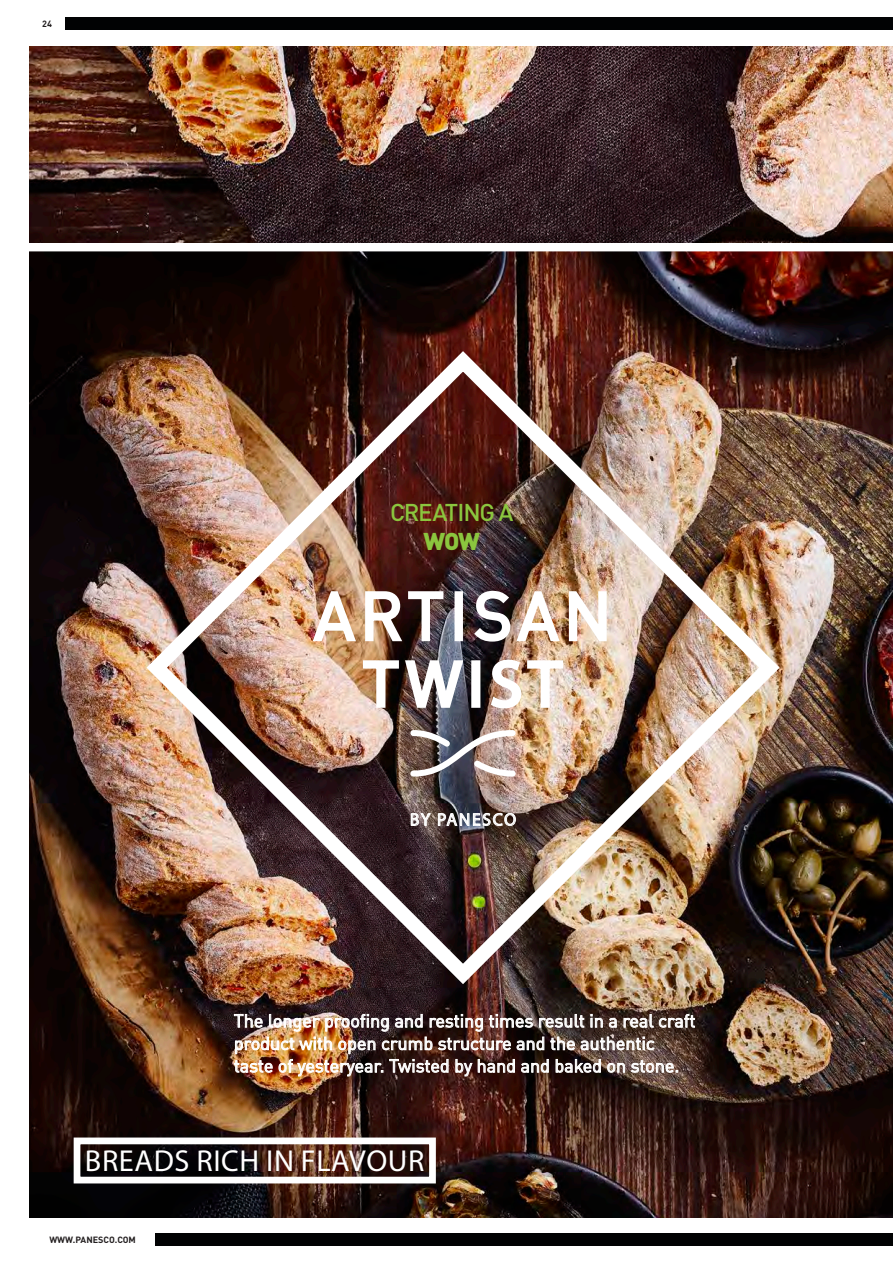
<style>
.page{position:relative;width:893px;height:1263px;background:#fff}
.page>*{position:absolute;margin:0;border:0;box-sizing:border-box;transform-origin:0 0}
.t1{font:65.25px "DINOT";letter-spacing:.09em;color:#fff}
.t2{font:65.25px "Myriad Pro";letter-spacing:.1em;color:#fff}
.SUBCATEGORY{font:30.3px "Myriad Pro";letter-spacing:.02em;color:#fff}
.t3{font:500 24px "DINOT";letter-spacing:-.05em;color:#8bc63e}
.t4{font:900 24px "DINOT";color:#8bc63e}
.ONELINER{font:18px/22.5px "DINOT";color:#fff}
.t5{font:17.4px "Myriad Pro";letter-spacing:.1em;color:#fff}
.t6{font:700 9px "DINOT";color:#231f20}
</style>
<div class="page">
<div style="left:65px;top:17px;width:828px;height:13px;background:#010203"></div>
<div style="left:156px;top:1233px;width:737px;height:13px;background:#010203"></div>
<img style="left:30px;top:47px;width:863px;height:196px">
<img style="left:30px;top:252px;width:863px;height:965px">
<div style="left:74px;top:1137px;width:362px;height:46px;border:7px solid #fff"></div>
<img style="left:136px;top:341px;width:654px;height:653px">
<img style="left:310px;top:589px;width:135px;height:55px">
<div style="left:454px;top:591px;width:9px;height:50px;border:3px solid #fff"></div>
<img style="left:472px;top:589px;width:136px;height:55px">
<img style="left:361px;top:658px;width:105px;height:52px">
<div style="left:471px;top:660px;width:9px;height:48px;border:3px solid #fff"></div>
<img style="left:488px;top:658px;width:77px;height:52px">
<svg style="left:411px;top:813px;width:20px;height:13px"></svg>
<svg style="left:438px;top:810px;width:78px;height:16px"></svg>
<img style="left:410px;top:730px;width:106px;height:46px">
<img style="left:234px;top:1014px;width:461px;height:62px">
<p class="t6" style="left:42px;top:18px;width:11px">24</p>
<p class="t3" style="left:390px;top:497px;width:125px">CREATING A</p>
<p class="t4" style="left:424px;top:525px;width:58px">WOW</p>
<p class="t1" style="left:314px;top:575px;width:299px">ARTISAN</p>
<p class="t2" style="left:365px;top:644px;width:198px">TWIST</p>
<p class="t5" style="left:410px;top:809px;width:108px">BY PANESCO</p>
<p class="ONELINER" style="left:234px;top:1009px;width:463px">The longer proofing and resting times result in a real craft product with open crumb structure and the authentic taste of yesteryear. Twisted by hand and baked on stone.</p>
<p class="SUBCATEGORY" style="left:85px;top:1142px;width:341px">BREADS RICH IN FLAVOUR</p>
<p class="t6" style="left:49px;top:1234px;width:88px">WWW.PANESCO.COM</p>
</div>
